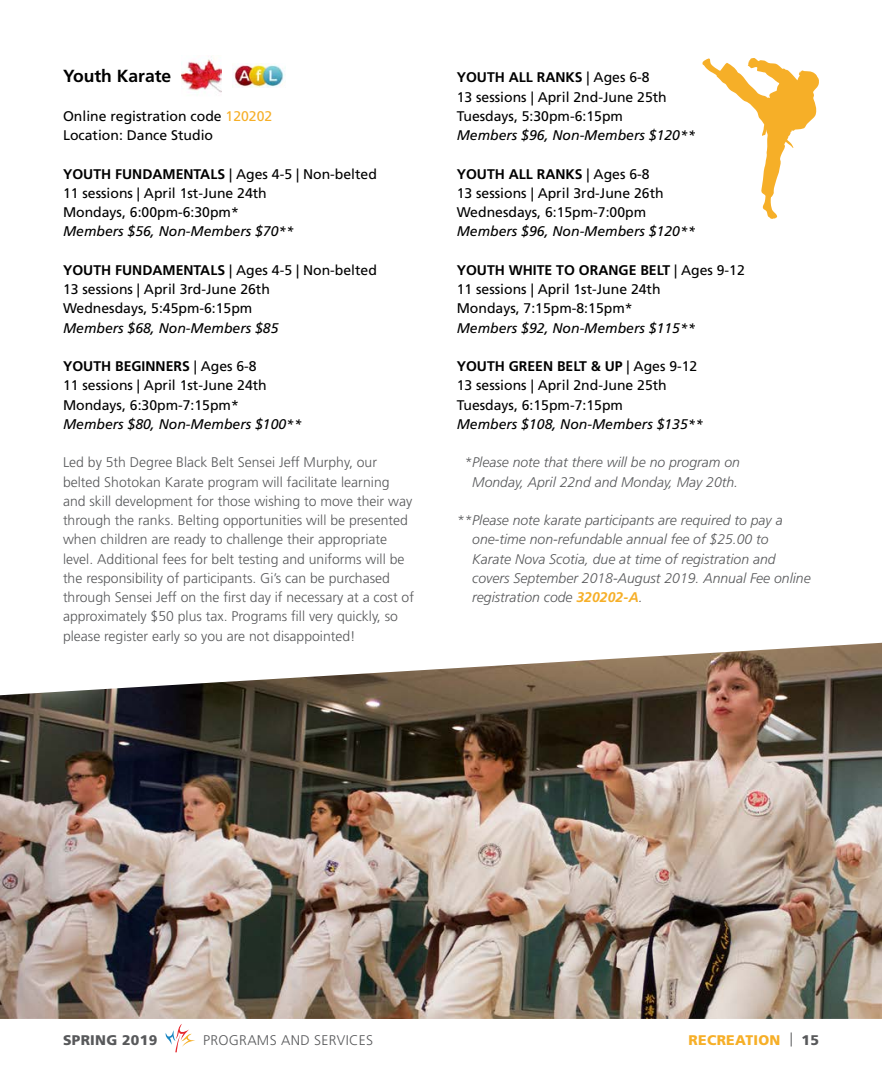
<style>
.page{position:relative;width:882px;height:1071px;background:#fff}
.page>*{position:absolute;margin:0;border:0;box-sizing:border-box;transform-origin:0 0}
.t1{font:700 17.5px "Frutiger LT Std";color:#000}
.t2{font:14px/19.2px "Frutiger LT Std";color:#000}
.t3{font:300 14px/19.2px "Frutiger LT Std";color:#58595b}
.t4{font:italic 300 14px/19.2px "Frutiger LT Std";color:#58595b;text-align:center}
.t5{font:italic 14px "Frutiger LT Std";color:#000}
.t6{font:300 14px "Frutiger LT Std";letter-spacing:.02em;color:#58595b}
.t7{font:900 14px "Frutiger LT Std";letter-spacing:.02em;color:#f6af28}
.t8{font:900 14px "Frutiger LT Std";letter-spacing:.02em;color:#58595b}
.s1{color:#f6af28}
.s2{font-weight:700}
.s3{font-weight:700;color:#f6af28}
.s4{font-weight:300;color:#58595b}
.s5{color:#58595b}
</style>
<div class="page">
<svg style="left:165px;top:1024px;width:30px;height:28px"></svg>
<img style="left:232px;top:64px;width:52px;height:24px">
<img style="left:181px;top:56px;width:41px;height:37px">
<img style="left:0;top:643px;width:882px;height:376px">
<svg style="left:702px;top:58px;width:117px;height:161px"></svg>
<p class="t1" style="left:63px;top:66px;width:110px">Youth Karate</p>
<p class="t2" style="left:63px;top:106px;width:211px">Online registration code <span class="s1">120202<br></span>Location: Dance Studio</p>
<p class="t2" style="left:63px;top:164px;width:315px"><span class="s2">YOUTH FUNDAMENTALS</span> | Ages 4-5 | Non-belted<br>11 sessions | April 1st-June 24th<br>Mondays, 6:00pm-6:30pm*</p>
<p class="t5" style="left:63px;top:223px;width:233px">Members $56, Non-Members $70**</p>
<p class="t2" style="left:63px;top:260px;width:315px"><span class="s2">YOUTH FUNDAMENTALS</span> | Ages 4-5 | Non-belted<br>13 sessions | April 3rd-June 26th<br>Wednesdays, 5:45pm-6:15pm</p>
<p class="t5" style="left:63px;top:319px;width:217px">Members $68, Non-Members $85</p>
<p class="t2" style="left:63px;top:357px;width:205px"><span class="s2">YOUTH BEGINNERS</span> | Ages 6-8<br>11 sessions | April 1st-June 24th<br>Mondays, 6:30pm-7:15pm*</p>
<p class="t5" style="left:63px;top:416px;width:240px">Members $80, Non-Members $100**</p>
<p class="t3" style="left:63px;top:453px;width:353px">Led by 5th Degree Black Belt Sensei Jeff Murphy, our belted Shotokan Karate program will facilitate learning and skill development for those wishing to move their way through the ranks. Belting opportunities will be presented when children are ready to challenge their appropriate level. Additional fees for belt testing and uniforms will be the responsibility of participants. Gi’s can be purchased through Sensei Jeff on the first day if necessary at a cost of approximately $50 plus tax. Programs fill very quickly, so please register early so you are not disappointed!</p>
<p class="t2" style="left:457px;top:68px;width:212px"><span class="s2">YOUTH ALL RANKS</span> | Ages 6-8<br>13 sessions | April 2nd-June 25th<br>Tuesdays, 5:30pm-6:15pm</p>
<p class="t5" style="left:457px;top:127px;width:240px">Members $96, Non-Members $120**</p>
<p class="t2" style="left:457px;top:164px;width:208px"><span class="s2">YOUTH ALL RANKS</span> | Ages 6-8<br>13 sessions | April 3rd-June 26th<br>Wednesdays, 6:15pm-7:00pm</p>
<p class="t5" style="left:457px;top:223px;width:240px">Members $96, Non-Members $120**</p>
<p class="t2" style="left:457px;top:260px;width:290px"><span class="s2">YOUTH WHITE TO ORANGE BELT</span> | Ages 9-12<br>11 sessions | April 1st-June 24th<br>Mondays, 7:15pm-8:15pm*</p>
<p class="t5" style="left:457px;top:319px;width:240px">Members $92, Non-Members $115**</p>
<p class="t2" style="left:457px;top:357px;width:242px"><span class="s2">YOUTH GREEN BELT &amp; UP</span> | Ages 9-12<br>13 sessions | April 2nd-June 25th<br>Tuesdays, 6:15pm-7:15pm</p>
<p class="t5" style="left:457px;top:416px;width:248px">Members $108, Non-Members $135**</p>
<p class="t4" style="left:465px;top:453px;width:277px">*Please note that there will be no program on<br>Monday, April 22nd and Monday, May 20th.</p>
<p class="t4" style="left:472px;top:511px;width:340px;text-align:left;text-indent:-16px">**Please note karate participants are required to pay a one-time non-refundable annual fee of $25.00 to Karate Nova Scotia, due at time of registration and covers September 2018-August 2019. Annual Fee online registration code <span class="s3">320202-A</span>.</p>
<p class="t8" style="left:63px;top:1031px;width:96px">SPRING 2019</p>
<p class="t6" style="left:203px;top:1032px;width:171px">PROGRAMS AND SERVICES</p>
<p class="t7" style="left:689px;top:1031px;width:132px">RECREATION <span class="s4">|</span> <span class="s5">15</span></p>
</div>
